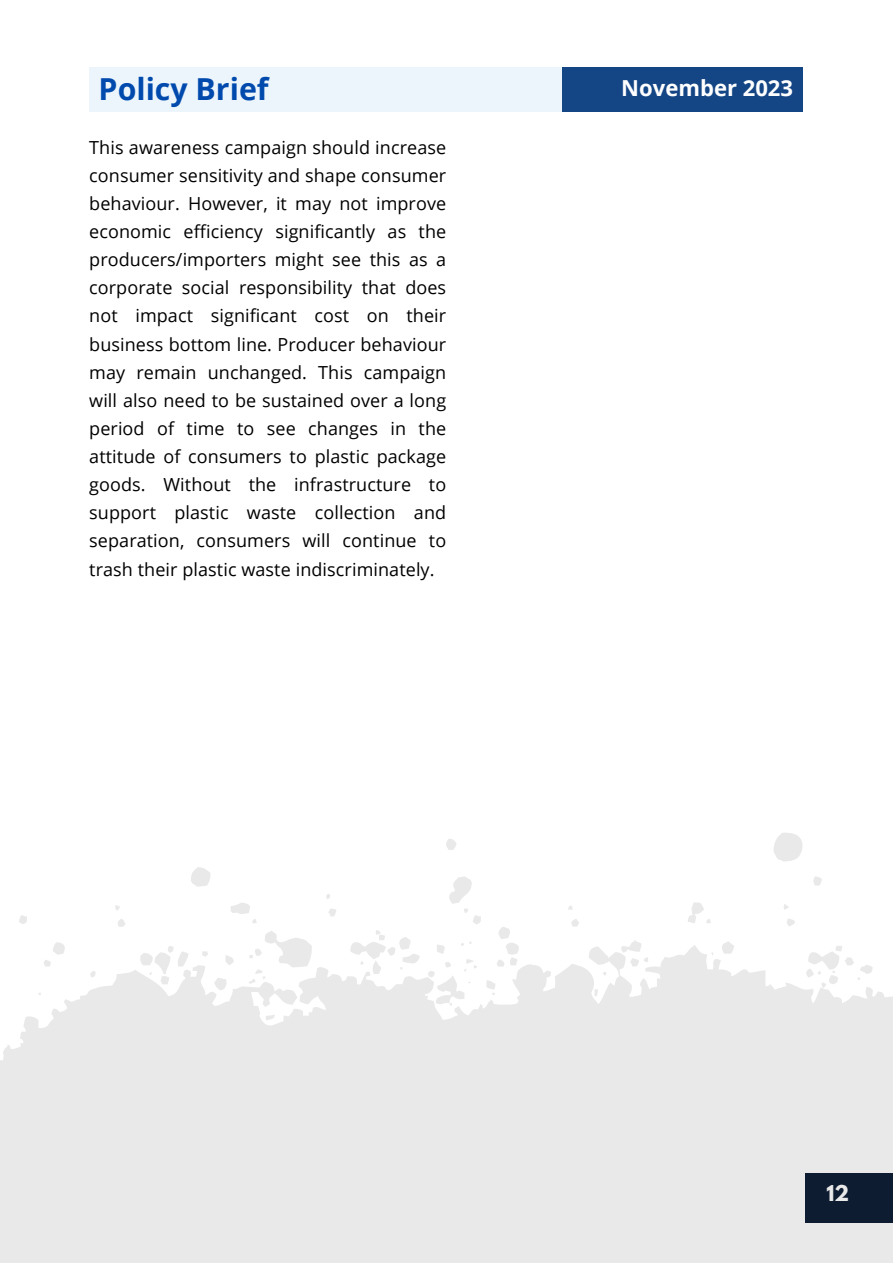
<style>
.page{position:relative;width:893px;height:1264px;background:#fff}
.page>*{position:absolute;margin:0;border:0;box-sizing:border-box;transform-origin:0 0}
.t1{font:700 30.3px "Open Sans";color:#004aad}
.t2{font:700 22.05px "Open Sans";color:#fff}
.t3{font:700 19.35px "League Spartan";color:#fff}
.t4{font:18px/28px "Open Sans";letter-spacing:.005em;color:#000;text-align:justify}
</style>
<div class="page">
<svg style="left:0;top:833px;width:892px;height:429px;fill:#e9e9e9"></svg>
<div style="left:89px;top:67px;width:650px;height:44px;background:#edf5fc"></div>
<div style="left:562px;top:67px;width:240px;height:44px;background:#144585"></div>
<p class="t1" style="left:99px;top:68px;width:171px">Policy Brief</p>
<p class="t2" style="left:621px;top:73px;width:173px">November 2023</p>
<p class="t4" style="left:89px;top:133px;width:358px">This awareness campaign should increase consumer sensitivity and shape consumer behaviour. However, it may not improve economic efficiency significantly as the producers/importers might see this as a corporate social responsibility that does not impact significant cost on their business bottom line. Producer behaviour may remain unchanged. This campaign will also need to be sustained over a long period of time to see changes in the attitude of consumers to plastic package goods. Without the infrastructure to support plastic waste collection and separation, consumers will continue to trash their plastic waste indiscriminately.</p>
<p class="t3" style="left:826px;top:1183px;width:24px">12</p>
</div>
